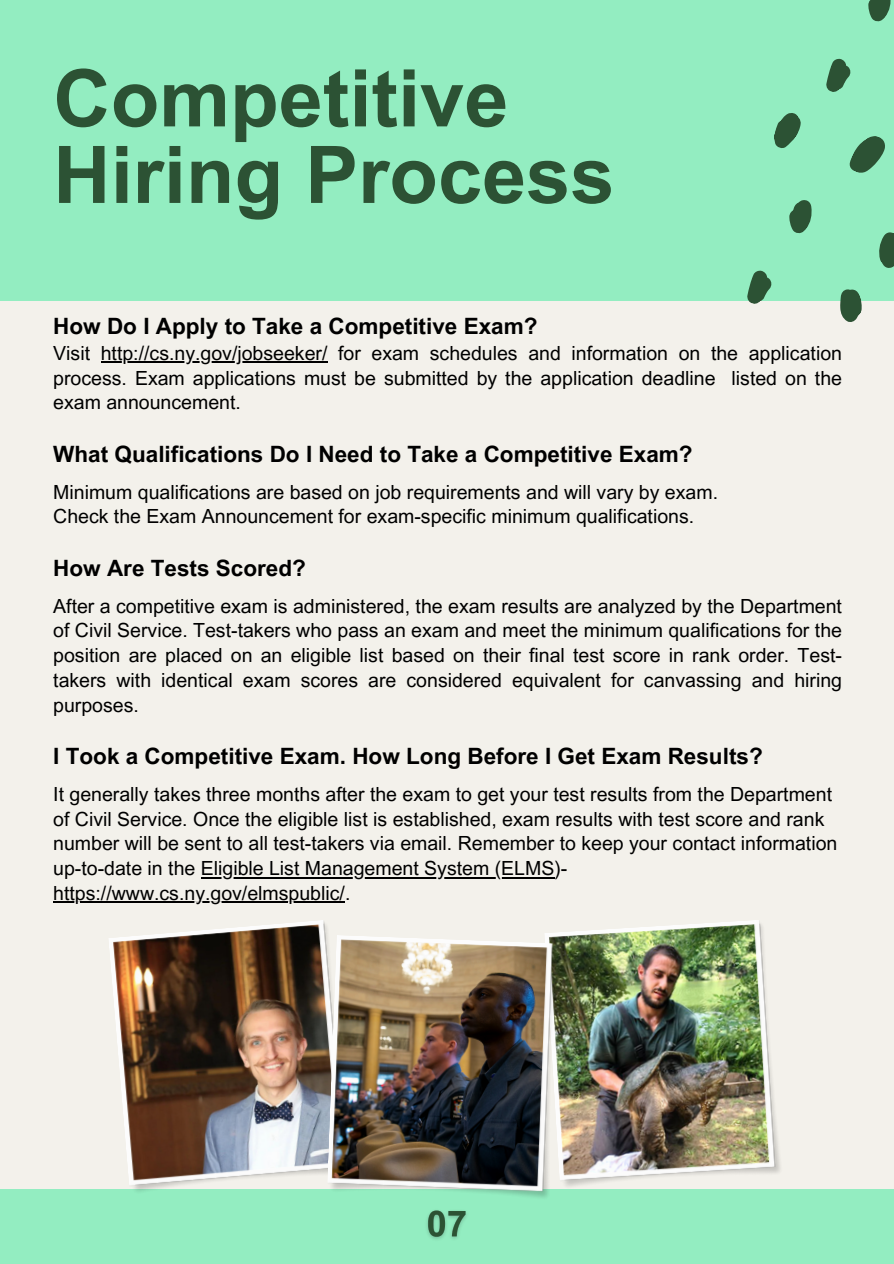
<style>
.page{position:relative;width:894px;height:1264px;background:#fff}
.page>*{position:absolute;margin:0;border:0;box-sizing:border-box;transform-origin:0 0}
.t1{font:700 79.5px/76.5px "Arial MT Pro";color:#2c5234}
.t2{font:700 22.5px "Arial MT Pro";color:#000}
.t3{font:19.5px/24.8px "Arial MT Pro";color:#000;text-align:justify}
</style>
<div class="page">
<div style="left:0;top:0;width:893px;height:1263px;background:#f3f1eb"></div>
<hr style="left:101px;top:361px;width:226px;height:2px;background:#000">
<hr style="left:201px;top:876px;width:353px;height:2px;background:#000">
<hr style="left:53px;top:901px;width:292px;height:2px;background:#000">
<div style="left:0;top:0;width:893px;height:300px;background:#93edc1"></div>
<svg style="left:774px;top:113px;width:27px;height:35px"></svg>
<svg style="left:849px;top:136px;width:36px;height:37px"></svg>
<svg style="left:789px;top:200px;width:23px;height:34px"></svg>
<svg style="left:879px;top:232px;width:14px;height:36px"></svg>
<svg style="left:745px;top:270px;width:29px;height:34px"></svg>
<svg style="left:835px;top:289px;width:30px;height:33px"></svg>
<svg style="left:868px;top:0;width:23px;height:22px"></svg>
<svg style="left:826px;top:58px;width:25px;height:34px"></svg>
<div style="left:0;top:1188px;width:893px;height:75px;background:#93edc1"></div>
<img style="left:108px;top:920px;width:220px;height:272px">
<img style="left:545px;top:920px;width:240px;height:269px">
<img style="left:327px;top:935px;width:235px;height:263px">
<img style="left:427px;top:1210px;width:40px;height:30px">
<p class="t1" style="left:53px;top:70px;width:563px">Competitive<br>Hiring Process</p>
<h1 class="t2" style="left:53px;top:318px;width:485px">How Do I Apply to Take a Competitive Exam?</h1>
<p class="t3" style="left:53px;top:343px;width:38px">Visit</p>
<p class="t3" style="left:53px;top:343px;width:790px;text-indent:47px">http://cs.ny.gov/jobseeker/ for exam schedules and information on the application process. Exam applications must be submitted by the application deadline listed on the exam announcement.</p>
<p class="t2" style="left:53px;top:445px;width:640px">What Qualifications Do I Need to Take a Competitive Exam?</p>
<p class="t3" style="left:53px;top:482px;width:666px">Minimum qualifications are based on job requirements and will vary by exam.</p>
<p class="t3" style="left:53px;top:506px;width:642px">Check the Exam Announcement for exam-specific minimum qualifications.</p>
<h2 class="t2" style="left:53px;top:559px;width:254px">How Are Tests Scored?</h2>
<p class="t3" style="left:53px;top:596px;width:790px">After a competitive exam is administered, the exam results are analyzed by the Department of Civil Service. Test-takers who pass an exam and meet the minimum qualifications for the position are placed on an eligible list based on their final test score in rank order. Test&shy;takers with identical exam scores are considered equivalent for canvassing and hiring purposes.</p>
<p class="t2" style="left:53px;top:747px;width:710px">I Took a Competitive Exam. How Long Before I Get Exam Results?</p>
<h2 class="t3" style="left:53px;top:784px;width:785px;text-align:left">It generally takes three months after the exam to get your test results from the Department of Civil Service. Once the eligible list is established, exam results with test score and rank number will be sent to all test-takers via email. Remember to keep your contact information up-to-date in the Eligible List Management System (ELMS)-</h2>
<h2 class="t3" style="left:53px;top:883px;width:298px">https://www.cs.ny.gov/elmspublic/.</h2>
</div>
